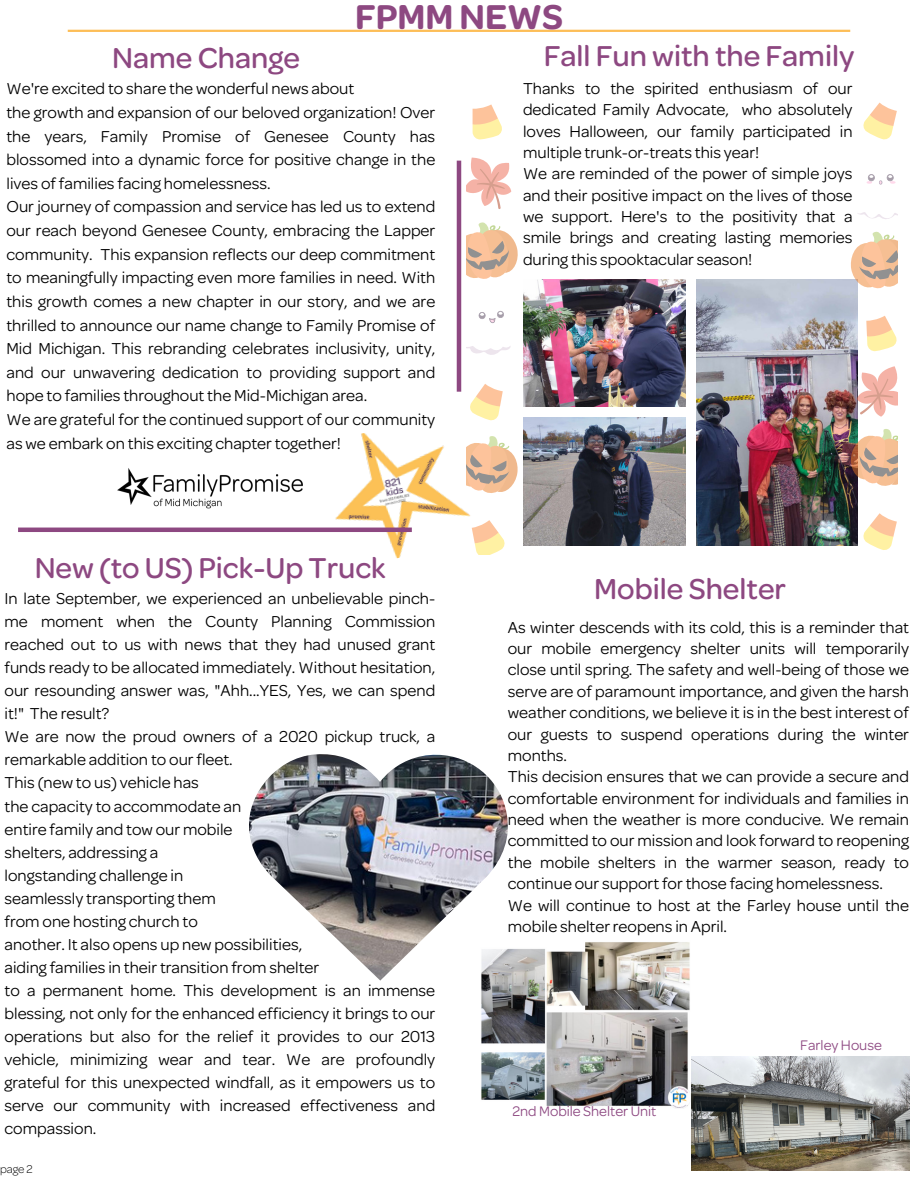
<style>
.page{position:relative;width:918px;height:1188px;background:#fff}
.page>*{position:absolute;margin:0;border:0;box-sizing:border-box;transform-origin:0 0}
.t1{font:600 36.9px "Omnes";color:#8d4881}
.t2{font:500 30.75px "Omnes";color:#8d4881}
.t3{font:16.95px/21.3px "Omnes";color:#000;text-align:justify}
.t4{font:14.85px "Omnes";color:#8d4881}
.t5{font:300 12px "Omnes";color:#000}
</style>
<div class="page">
<img style="left:523px;top:280px;width:162px;height:127px">
<img style="left:696px;top:280px;width:161px;height:265px">
<img style="left:523px;top:418px;width:162px;height:127px">
<img style="left:318px;top:433px;width:152px;height:126px">
<hr style="left:68px;top:30px;width:782px;height:2px;background:#fdbe57">
<svg style="left:467px;top:157px;width:44px;height:52px"></svg>
<svg style="left:857px;top:366px;width:40px;height:51px"></svg>
<svg style="left:849px;top:232px;width:48px;height:58px"></svg>
<svg style="left:863px;top:102px;width:34px;height:38px"></svg>
<svg style="left:866px;top:316px;width:31px;height:36px"></svg>
<svg style="left:467px;top:222px;width:51px;height:57px"></svg>
<svg style="left:473px;top:104px;width:29px;height:36px"></svg>
<svg style="left:470px;top:384px;width:33px;height:37px"></svg>
<svg style="left:467px;top:310px;width:44px;height:45px"></svg>
<svg style="left:858px;top:174px;width:39px;height:45px"></svg>
<svg style="left:467px;top:436px;width:51px;height:58px"></svg>
<svg style="left:849px;top:429px;width:48px;height:58px;background:#ccae95"></svg>
<svg style="left:863px;top:513px;width:34px;height:37px"></svg>
<svg style="left:470px;top:515px;width:35px;height:40px"></svg>
<hr style="left:457px;top:161px;width:4px;height:231px;background:#8d4881">
<img style="left:249px;top:754px;width:259px;height:227px">
<img style="left:117px;top:468px;width:186px;height:41px">
<hr style="left:18px;top:528px;width:394px;height:4px;background:#8d4881">
<img style="left:479px;top:940px;width:211px;height:168px">
<img style="left:691px;top:1057px;width:219px;height:113px">
<p class="t1" style="left:355px;top:3px;width:209px">FPMM NEWS</p>
<p class="t2" style="left:112px;top:46px;width:189px">Name Change</p>
<p class="t3" style="left:6px;top:80px;width:349px">We're excited to share the wonderful news about</p>
<p class="t3" style="left:6px;top:103px;width:430px;line-height:23.7px">the growth and expansion of our beloved organization! Over the years, Family Promise of Genesee County has blossomed into a dynamic force for positive change in the lives of families facing homelessness.</p>
<p class="t3" style="left:6px;top:197px;width:430px;line-height:23.7px">Our journey of compassion and service has led us to extend our reach beyond Genesee County, embracing the Lapper community. This expansion reflects our deep commitment to meaningfully impacting even more families in need. With this growth comes a new chapter in our story, and we are thrilled to announce our name change to Family Promise of Mid Michigan. This rebranding celebrates inclusivity, unity, and our unwavering dedication to providing support and hope to families throughout the Mid-Michigan area.</p>
<p class="t3" style="left:6px;top:410px;width:430px;line-height:23.7px">We are grateful for the continued support of our community as we embark on this exciting chapter together!</p>
<p class="t2" style="left:35px;top:557px;width:353px">New (to US) Pick-Up Truck</p>
<p class="t3" style="left:5px;top:589px;width:432px;line-height:23.1px">In late September, we experienced an unbelievable pinch&shy;me moment when the County Planning Commission reached out to us with news that they had unused grant funds ready to be allocated immediately. Without hesitation, our resounding answer was, "Ahh...YES, Yes, we can spend it!" The result?</p>
<p class="t3" style="left:5px;top:727px;width:432px;line-height:23.1px">We are now the proud owners of a 2020 pickup truck, a remarkable addition to our fleet.</p>
<p class="t3" style="left:5px;top:774px;width:196px">This (new to us) vehicle has</p>
<p class="t3" style="left:5px;top:797px;width:238px">the capacity to accommodate an</p>
<p class="t3" style="left:5px;top:820px;width:230px">entire family and tow our mobile</p>
<p class="t3" style="left:5px;top:844px;width:155px">shelters, addressing a</p>
<p class="t3" style="left:5px;top:867px;width:180px">longstanding challenge in</p>
<p class="t3" style="left:5px;top:890px;width:213px">seamlessly transporting them</p>
<p class="t3" style="left:5px;top:913px;width:195px">from one hosting church to</p>
<p class="t3" style="left:5px;top:936px;width:299px">another. It also opens up new possibilities,</p>
<p class="t3" style="left:5px;top:959px;width:316px">aiding families in their transition from shelter</p>
<p class="t3" style="left:5px;top:981px;width:432px;line-height:23.1px">to a permanent home. This development is an immense blessing, not only for the enhanced efficiency it brings to our operations but also for the relief it provides to our 2013 vehicle, minimizing wear and tear. We are profoundly grateful for this unexpected windfall, as it empowers us to serve our community with increased effectiveness and compassion.</p>
<p class="t5" style="left:0;top:1164px;width:34px">page 2</p>
<p class="t2" style="left:544px;top:45px;width:312px">Fall Fun with the Family</p>
<p class="t3" style="left:523px;top:80px;width:331px">Thanks to the spirited enthusiasm of our dedicated Family Advocate, who absolutely loves Halloween, our family participated in multiple trunk-or-treats this year!</p>
<p class="t3" style="left:523px;top:165px;width:331px">We are reminded of the power of simple joys and their positive impact on the lives of those we support. Here's to the positivity that a smile brings and creating lasting memories during this spooktacular season!</p>
<p class="t2" style="left:594px;top:577px;width:193px">Mobile Shelter</p>
<p class="t3" style="left:508px;top:619px;width:403px">As winter descends with its cold, this is a reminder that our mobile emergency shelter units will temporarily close until spring. The safety and well-being of those we serve are of paramount importance, and given the harsh weather conditions, we believe it is in the best interest of our guests to suspend operations during the winter months.</p>
<p class="t3" style="left:508px;top:768px;width:403px">This decision ensures that we can provide a secure and comfortable environment for individuals and families in need when the weather is more conducive. We remain committed to our mission and look forward to reopening the mobile shelters in the warmer season, ready to continue our support for those facing homelessness.</p>
<p class="t3" style="left:508px;top:896px;width:403px">We will continue to host at the Farley house until the mobile shelter reopens in April.</p>
<p class="t4" style="left:512px;top:1106px;width:145px">2nd Mobile Shelter Unit</p>
<p class="t4" style="left:800px;top:1039px;width:83px">Farley House</p>
</div>
